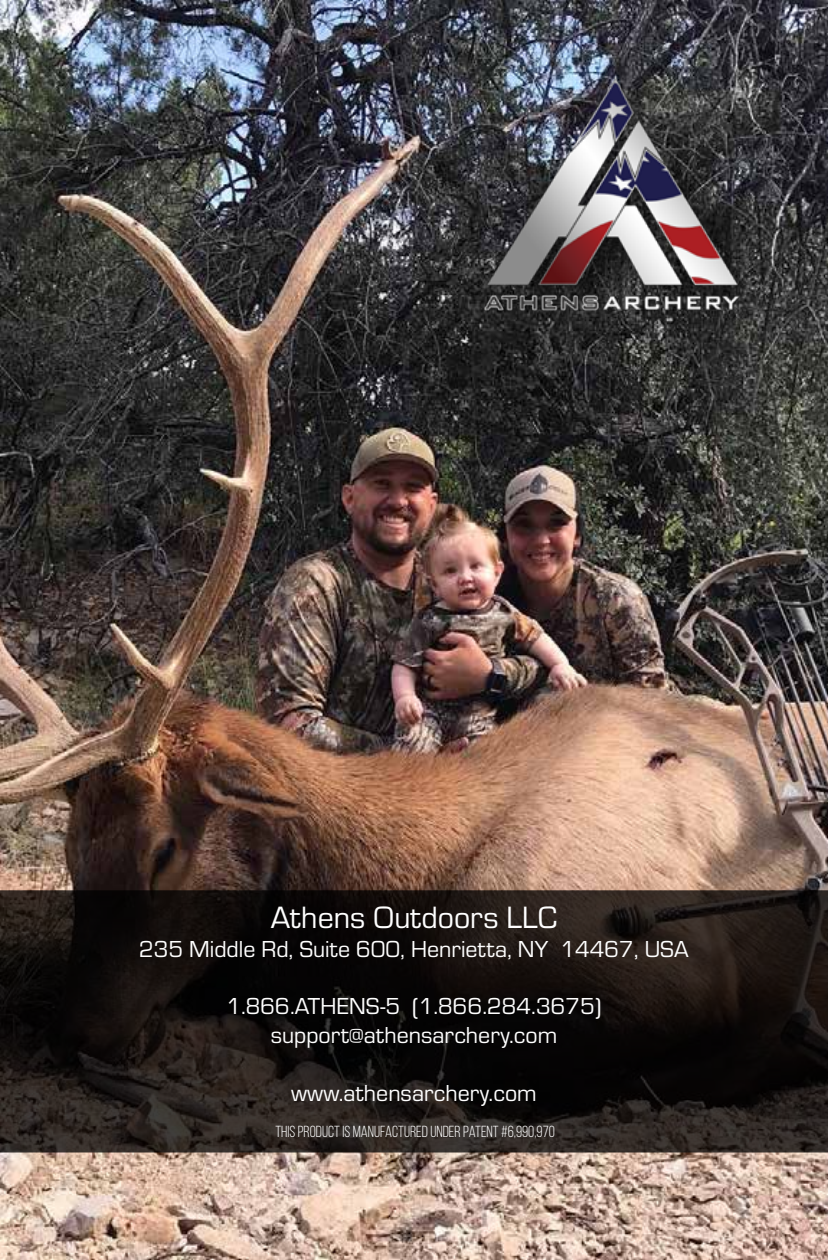
<style>
.page{position:relative;width:828px;height:1260px;background:#fff}
.page>*{position:absolute;margin:0;border:0;box-sizing:border-box;transform-origin:0 0}
.t1{font:32px "Eurostile";color:#fff}
.t2{font:24px/28.8px "Eurostile";color:#fff;text-align:center}
.t3{font:16px "Bebas Neue";color:#fff}
</style>
<div class="page">
<img style="left:0;top:0;width:828px;height:1260px">
<svg style="left:0;top:890px;width:828px;height:263px;background:#181311"></svg>
<div style="left:480px;top:75px;width:291px;height:268px;background:#000;opacity:.5"></div>
<img style="left:479px;top:72px;width:265px;height:260px">
<h1 class="t1" style="left:271px;top:896px;width:288px">Athens Outdoors LLC</h1>
<p class="t2" style="left:139px;top:933px;width:551px">235 Middle Rd, Suite 600, Henrietta, NY 14467, USA</p>
<p class="t2" style="left:226px;top:991px;width:377px">1.866.ATHENS-5 (1.866.284.3675) support@athensarchery.com</p>
<p class="t2" style="left:291px;top:1077px;width:247px">www.athensarchery.com</p>
<p class="t3" style="left:275px;top:1123px;width:281px">THIS PRODUCT IS MANUFACTURED UNDER PATENT #6,990,970</p>
</div>
